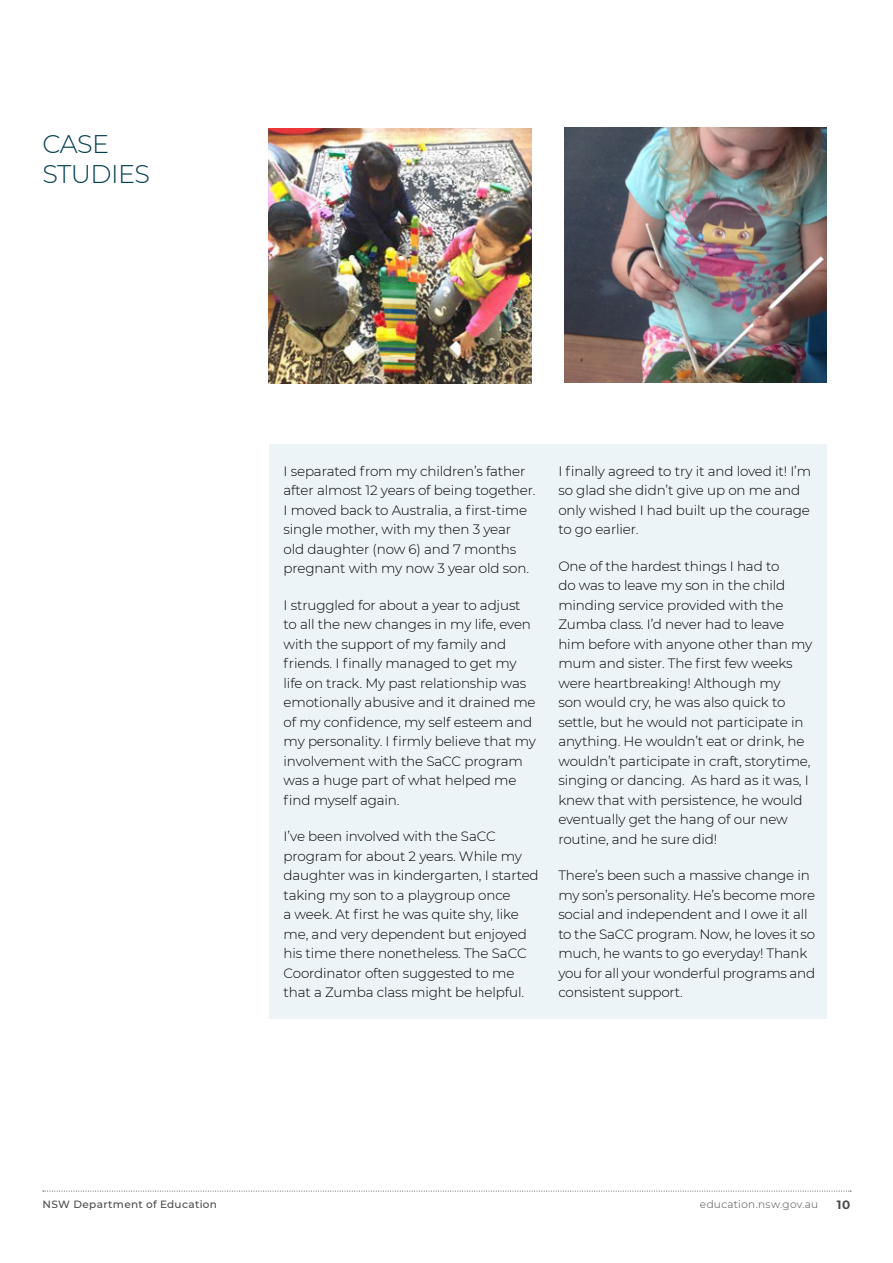
<style>
.page{position:relative;width:893px;height:1263px;background:#fff}
.page>*{position:absolute;margin:0;border:0;box-sizing:border-box;transform-origin:0 0}
.t1{font:300 25.5px/30px "Montserrat";letter-spacing:-.02em;color:#043f50}
.t2{font:300 13.5px/19.5px "Montserrat";letter-spacing:-.01em;color:#000}
.t3{font:700 12px "Montserrat";color:#4a4a49}
.t4{font:500 10.5px "Montserrat";letter-spacing:.03em;color:#4a4a49}
.t5{font:300 10.5px "Montserrat";letter-spacing:.03em;color:#4a4a49}
</style>
<div class="page">
<svg style="left:43px;top:1191px;width:808px;height:1px"></svg>
<img style="left:564px;top:128px;width:262px;height:255px">
<div style="left:269px;top:444px;width:557px;height:574px;background:#ecf4f7"></div>
<img style="left:269px;top:128px;width:262px;height:255px">
<h1 class="t1" style="left:43px;top:128px;width:109px">CASE<br>STUDIES</h1>
<p class="t2" style="left:284px;top:461px;width:254px">I separated from my children’s father after almost 12 years of being together.<br>I moved back to Australia, a first-time single mother, with my then 3 year<br>old daughter (now 6) and 7 months pregnant with my now 3 year old son.</p>
<p class="t2" style="left:284px;top:595px;width:254px">I struggled for about a year to adjust to all the new changes in my life, even with the support of my family and friends. I finally managed to get my life on track. My past relationship was emotionally abusive and it drained me of my confidence, my self esteem and my personality. I firmly believe that my involvement with the SaCC program was a huge part of what helped me find myself again.</p>
<p class="t2" style="left:284px;top:826px;width:257px">I’ve been involved with the SaCC program for about 2 years. While my daughter was in kindergarten, I started taking my son to a playgroup once<br>a week. At first he was quite shy, like me, and very dependent but enjoyed his time there nonetheless. The SaCC Coordinator often suggested to me that a Zumba class might be helpful.</p>
<p class="t2" style="left:558px;top:461px;width:254px">I finally agreed to try it and loved it! I’m so glad she didn’t give up on me and only wished I had built up the courage to go earlier.</p>
<p class="t2" style="left:558px;top:556px;width:255px">One of the hardest things I had to<br>do was to leave my son in the child minding service provided with the Zumba class. I’d never had to leave him before with anyone other than my mum and sister. The first few weeks were heartbreaking! Although my<br>son would cry, he was also quick to settle, but he would not participate in anything. He wouldn’t eat or drink, he wouldn’t participate in craft, storytime, singing or dancing. As hard as it was, I knew that with persistence, he would eventually get the hang of our new routine, and he sure did!</p>
<p class="t2" style="left:558px;top:865px;width:258px">There’s been such a massive change in my son’s personality. He’s become more social and independent and I owe it all to the SaCC program. Now, he loves it so much, he wants to go everyday! Thank you for all your wonderful programs and consistent support.</p>
<p class="t4" style="left:43px;top:1197px;width:176px">NSW Department of Education</p>
<p class="t5" style="left:700px;top:1197px;width:120px">education.nsw.gov.au</p>
<p class="t3" style="left:837px;top:1196px;width:15px">10</p>
</div>
